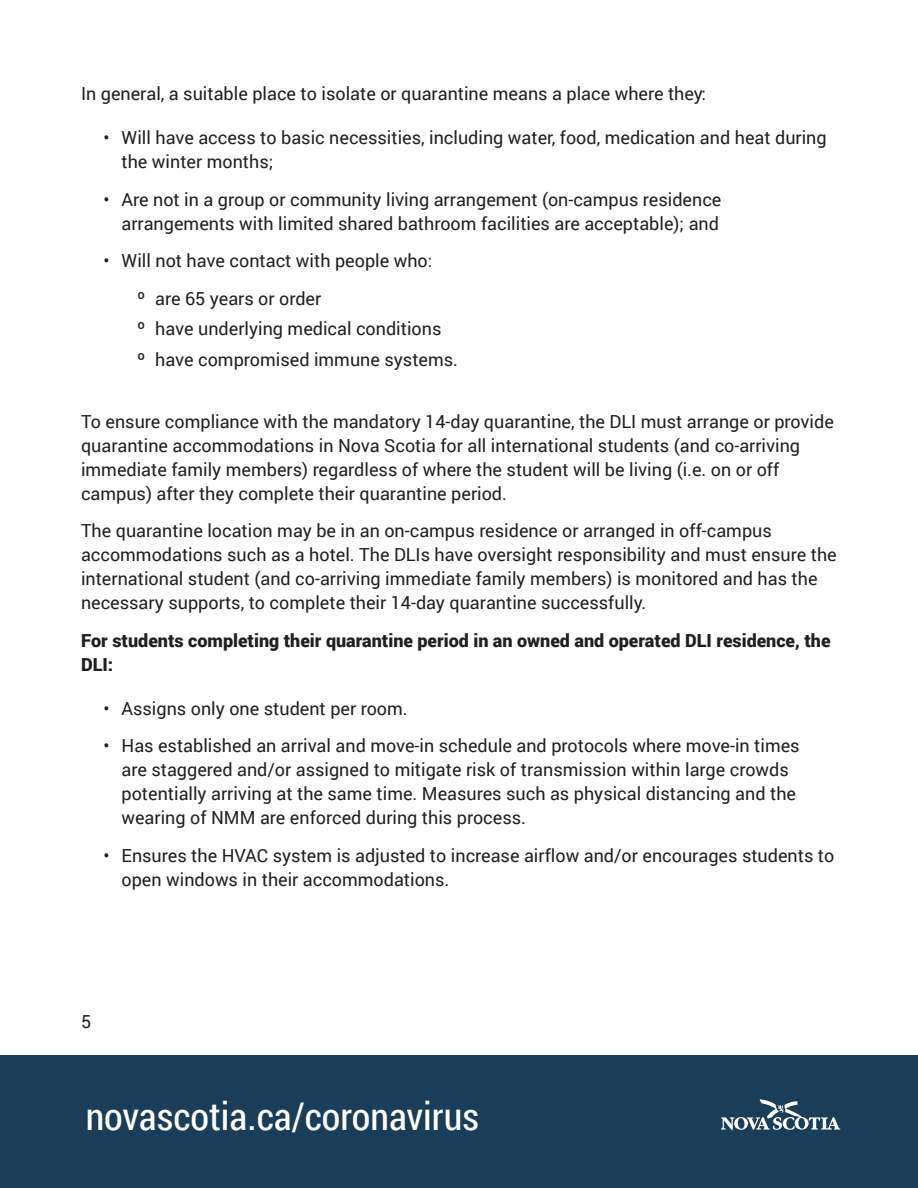
<style>
.page{position:relative;width:918px;height:1188px;background:#fff}
.page>*{position:absolute;margin:0;border:0;box-sizing:border-box;transform-origin:0 0}
.t1{font:38.25px "Roboto Condensed";color:#fff}
.Body{font:18px/24px "Roboto";color:#231f20}
.Bullets_1{font:18px/24px "Roboto";color:#231f20}
.Body-2{font:900 18px/24px "Roboto";color:#231f20}
</style>
<div class="page">
<div style="left:0;top:1055px;width:918px;height:133px;background:#1a3d59"></div>
<svg style="left:721px;top:1099px;width:119px;height:31px"></svg>
<p class="Body" style="left:81px;top:81px;width:627px">In general, a suitable place to isolate or quarantine means a place where they:</p>
<p class="Bullets_1" style="left:122px;top:125px;width:707px;text-indent:-18px">• Will have access to basic necessities, including water, food, medication and heat during the winter months;</p>
<p class="Bullets_1" style="left:104px;top:187px;width:619px;text-align:right">• Are not in a group or community living arrangement (on-campus residence arrangements with limited shared bathroom facilities are acceptable); and</p>
<p class="Bullets_1" style="left:104px;top:248px;width:330px">• Will not have contact with people who:</p>
<p class="Body" style="left:137px;top:286px;width:186px">º are 65 years or order</p>
<p class="Body" style="left:137px;top:316px;width:306px">º have underlying medical conditions</p>
<p class="Body" style="left:137px;top:347px;width:322px">º have compromised immune systems.</p>
<p class="Body" style="left:81px;top:409px;width:754px">To ensure compliance with the mandatory 14-day quarantine, the DLI must arrange or provide quarantine accommodations in Nova Scotia for all international students (and co-arriving immediate family members) regardless of where the student will be living (i.e. on or off campus) after they complete their quarantine period.</p>
<p class="Body" style="left:81px;top:518px;width:757px">The quarantine location may be in an on-campus residence or arranged in off-campus accommodations such as a hotel. The DLIs have oversight responsibility and must ensure the international student (and co-arriving immediate family members) is monitored and has the necessary supports, to complete their 14-day quarantine successfully.</p>
<p class="Body-2" style="left:81px;top:627px;width:751px">For students completing their quarantine period in an owned and operated DLI residence, the<br>DLI:</p>
<p class="Bullets_1" style="left:104px;top:696px;width:306px">• Assigns only one student per room.</p>
<p class="Bullets_1" style="left:122px;top:733px;width:680px;text-indent:-18px">• Has established an arrival and move-in schedule and protocols where move-in times are staggered and/or assigned to mitigate risk of transmission within large crowds potentially arriving at the same time. Measures such as physical distancing and the wearing of NMM are enforced during this process.</p>
<p class="Bullets_1" style="left:122px;top:843px;width:714px;text-indent:-18px">• Ensures the HVAC system is adjusted to increase airflow and/or encourages students to open windows in their accommodations.</p>
<p class="Body" style="left:81px;top:1008px;width:12px">5</p>
<h1 class="t1" style="left:86px;top:1090px;width:395px">novascotia.ca/coronavirus</h1>
</div>
